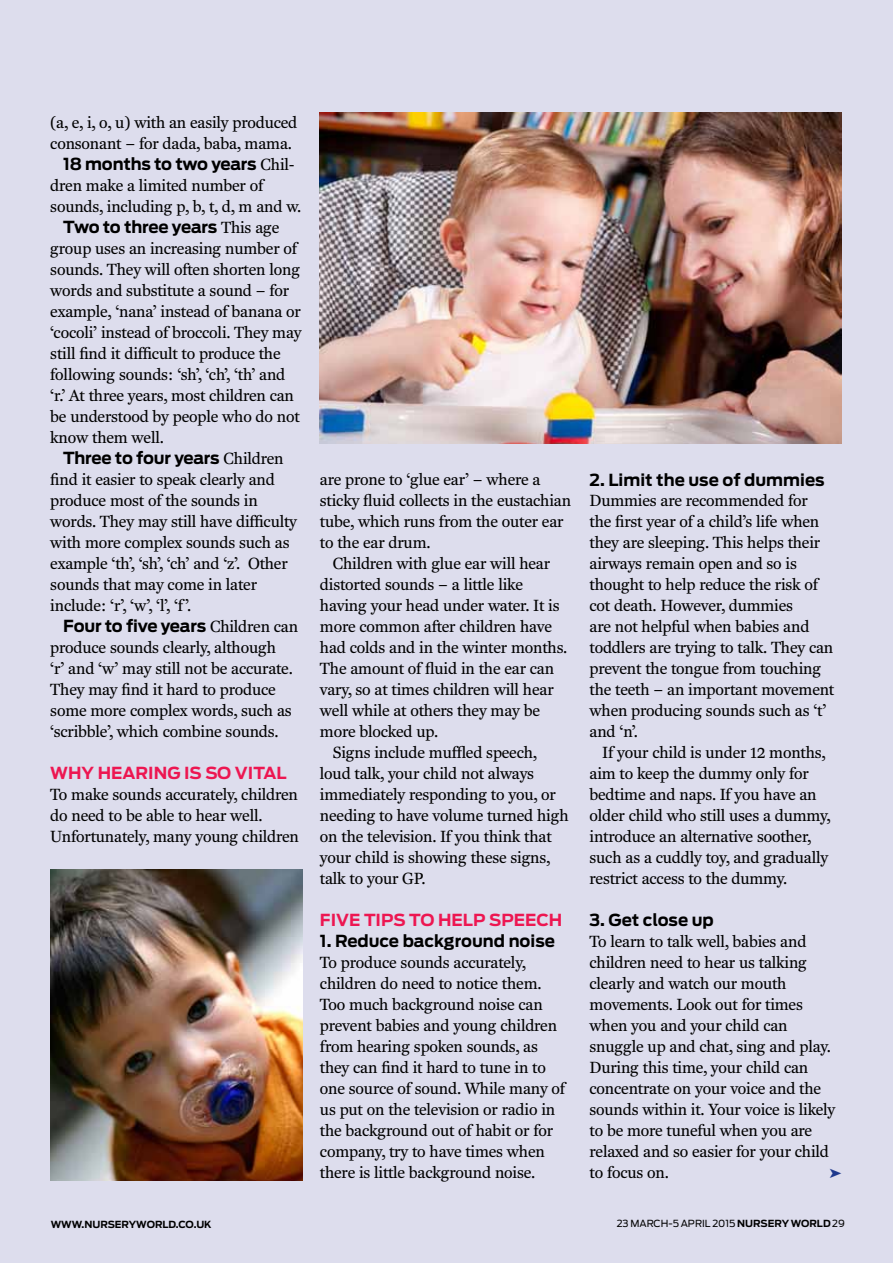
<style>
.page{position:relative;width:893px;height:1263px;background:#dddded}
.page>*{position:absolute;margin:0;border:0;box-sizing:border-box;transform-origin:0 0}
.t1{font:16.5px/21px "Fenway";letter-spacing:-.01em;color:#000}
.t2{font:700 16.5px "Antenna";letter-spacing:-.01em;color:#000}
.t3{font:700 16.5px "Antenna";color:#ed1651}
.t4{font:9.75px "Antenna";color:#000}
.t5{font:700 9.75px "Antenna";color:#000}
.s1{font-family:"Fenway";font-weight:400}
.s2{font-weight:700}
</style>
<div class="page">
<img style="left:320px;top:113px;width:521px;height:330px">
<img style="left:50px;top:870px;width:253px;height:310px">
<p class="t1" style="left:50px;top:112px;width:249px">(a, e, i, o, u) with an easily produced consonant – for dada, baba, mama.</p>
<p class="t2" style="left:63px;top:154px;width:233px">18 months to two years <span class="s1">Chil-</span></p>
<p class="t1" style="left:50px;top:175px;width:252px">dren make a limited number of sounds, including p, b, t, d, m and w.</p>
<p class="t2" style="left:63px;top:217px;width:218px">Two to three years <span class="s1">This age</span></p>
<p class="t1" style="left:50px;top:238px;width:253px">group uses an increasing number of sounds. They will often shorten long words and substitute a sound – for example, ‘nana’ instead of banana or ‘cocoli’ instead of broccoli. They may still find it difficult to produce the following sounds: ‘sh’, ‘ch’, ‘th’ and ‘r.’ At three years, most children can be understood by people who do not know them well.</p>
<p class="t2" style="left:63px;top:448px;width:222px">Three to four years <span class="s1">Children</span></p>
<p class="t1" style="left:50px;top:469px;width:248px">find it easier to speak clearly and produce most of the sounds in words. They may still have difficulty with more complex sounds such as example ‘th’, ‘sh’, ‘ch’ and ‘z’. Other sounds that may come in later include: ‘r’, ‘w’, ‘l’, ‘f’.</p>
<p class="t2" style="left:63px;top:616px;width:237px">Four to five years <span class="s1">Children can</span></p>
<p class="t1" style="left:50px;top:637px;width:244px">produce sounds clearly, although ‘r’ and ‘w’ may still not be accurate.<br>They may find it hard to produce some more complex words, such as ‘scribble’, which combine sounds.</p>
<p class="t3" style="left:50px;top:763px;width:74px">why HEAR</p>
<p class="t3" style="left:148px;top:763px;width:140px">ING IS SO vital</p>
<p class="t1" style="left:50px;top:784px;width:250px">To make sounds accurately, children do need to be able to hear well.<br>Unfortunately, many young children</p>
<p class="t5" style="left:51px;top:1218px;width:162px">www.nurseryworld.co.uk</p>
<p class="t1" style="left:320px;top:469px;width:253px">are prone to ‘glue ear’ – where a sticky fluid collects in the eustachian tube, which runs from the outer ear to the ear drum.</p>
<p class="t1" style="left:333px;top:553px;width:219px">Children with glue ear will hear</p>
<p class="t1" style="left:320px;top:574px;width:204px">distorted sounds – a little like</p>
<p class="t1" style="left:320px;top:595px;width:241px">having your head under water. It is</p>
<p class="t1" style="left:320px;top:616px;width:234px">more common after children have</p>
<p class="t1" style="left:320px;top:637px;width:249px">had colds and in the winter months.</p>
<p class="t1" style="left:320px;top:658px;width:236px">The amount of fluid in the ear can</p>
<p class="t1" style="left:320px;top:679px;width:235px">vary, so at times children will hear</p>
<p class="t1" style="left:320px;top:700px;width:222px">well while at others they may be</p>
<p class="t1" style="left:320px;top:721px;width:120px">more blocked up.</p>
<p class="t1" style="left:333px;top:742px;width:206px">Signs include muffled speech,</p>
<p class="t1" style="left:320px;top:763px;width:216px">loud talk, your child not always</p>
<p class="t1" style="left:320px;top:784px;width:237px">immediately responding to you, or</p>
<p class="t1" style="left:320px;top:805px;width:250px">needing to have volume turned high</p>
<p class="t1" style="left:320px;top:826px;width:233px">on the television. If you think that</p>
<p class="t1" style="left:320px;top:847px;width:232px">your child is showing these signs,</p>
<p class="t1" style="left:320px;top:868px;width:107px">talk to your GP.</p>
<p class="t3" style="left:320px;top:910px;width:206px">FIVE TIPS TO HELP SPEEC</p>
<p class="t3" style="left:549px;top:910px;width:15px">H</p>
<p class="t2" style="left:320px;top:931px;width:237px">1. Reduce background noise</p>
<p class="t1" style="left:320px;top:952px;width:247px">To produce sounds accurately, children do need to notice them.<br>Too much background noise can prevent babies and young children from hearing spoken sounds, as they can find it hard to tune in to one source of sound. While many of us put on the television or radio in the background out of habit or for company, try to have times when there is little background noise.</p>
<p class="t2" style="left:590px;top:470px;width:237px">2. Limit the use of dummies</p>
<p class="t1" style="left:590px;top:490px;width:246px">Dummies are recommended for<br>the first year of a child’s life when they are sleeping. This helps their airways remain open and so is thought to help reduce the risk of cot death. However, dummies<br>are not helpful when babies and toddlers are trying to talk. They can prevent the tongue from touching the teeth – an important movement when producing sounds such as ‘t’ and ‘n’.</p>
<p class="t1" style="left:590px;top:742px;width:242px;text-indent:13px">If your child is under 12 months, aim to keep the dummy only for bedtime and naps. If you have an older child who still uses a dummy, introduce an alternative soother, such as a cuddly toy, and gradually restrict access to the dummy.</p>
<p class="t2" style="left:590px;top:910px;width:126px">3. Get close up</p>
<p class="t1" style="left:590px;top:931px;width:247px">To learn to talk well, babies and children need to hear us talking clearly and watch our mouth movements. Look out for times when you and your child can snuggle up and chat, sing and play.<br>During this time, your child can concentrate on your voice and the sounds within it. Your voice is likely to be more tuneful when you are relaxed and so easier for your child to focus on.</p>
<p class="t4" style="left:617px;top:1217px;width:230px">23 MARCH-5 APRIL 2015 <span class="s2">nursery world</span> 29</p>
</div>
